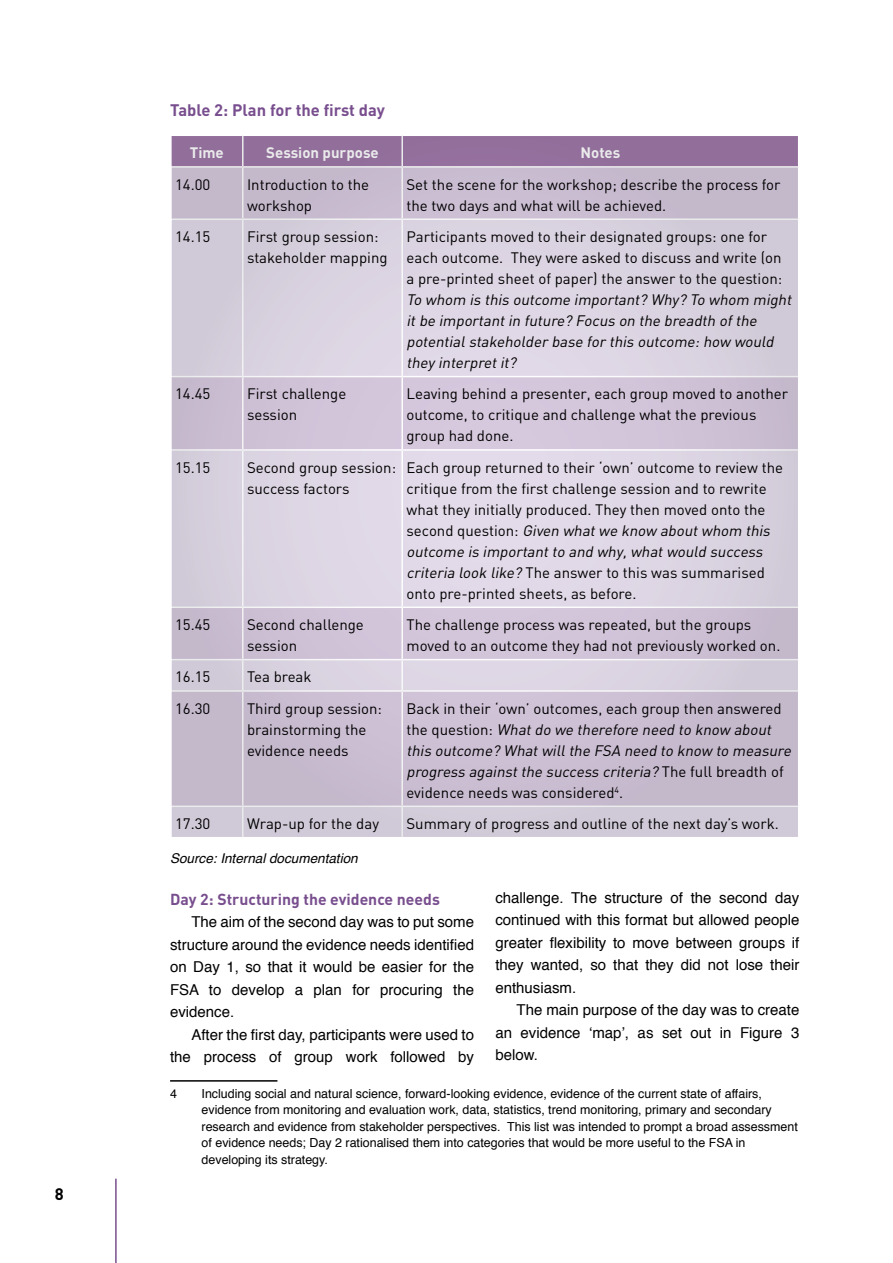
<style>
.page{position:relative;width:893px;height:1263px;background:#fff}
.page>*{position:absolute;margin:0;border:0;box-sizing:border-box;transform-origin:0 0}
.t1{font:700 16.5px "DIN";color:#784e8e}
.t2{font:700 16.5px "DIN";color:#000}
.t3{font:700 15.75px "DIN";color:#784e8e}
.t4{font:15px/21px "DIN";color:#000}
.t5{font:15px/22.5px "Helvetica";color:#000;text-align:justify}
.t6{font:italic 15px/21px "DIN";color:#000}
.t7{font:700 15px "DIN";color:#fff}
.t8{font:italic 13.5px "Helvetica";color:#000}
.t9{font:12.45px/16.5px "Helvetica";color:#000}
.s1{font-style:italic}
.s2{font-style:normal}
</style>
<div class="page">
<hr style="left:115px;top:1179px;width:2px;height:84px;background:#784e8e">
<hr style="left:170px;top:1080px;width:107px;height:2px;background:#000">
<svg style="left:172px;top:136px;width:626px;height:701px;background:#d1c6d7"></svg>
<p class="t2" style="left:55px;top:1183px;width:10px">8</p>
<p class="t1" style="left:170px;top:99px;width:216px">Table 2: Plan for the first day</p>
<p class="t7" style="left:190px;top:143px;width:36px">Time</p>
<p class="t7" style="left:266px;top:143px;width:114px">Session purpose</p>
<p class="t7" style="left:581px;top:143px;width:41px">Notes</p>
<p class="t4" style="left:175px;top:174px;width:37px">14.00</p>
<p class="t4" style="left:247px;top:174px;width:124px">Introduction to the workshop</p>
<p class="t4" style="left:406px;top:174px;width:376px">Set the scene for the workshop; describe the process for the two days and what will be achieved.</p>
<p class="t4" style="left:175px;top:226px;width:37px">14.15</p>
<p class="t4" style="left:247px;top:226px;width:142px">First group session: stakeholder mapping</p>
<p class="t4" style="left:406px;top:226px;width:377px">Participants moved to their designated groups: one for each outcome. They were asked to discuss and write (on a pre-printed sheet of paper) the answer to the question:</p>
<p class="t6" style="left:406px;top:289px;width:390px">To whom is this outcome important? Why? To whom might it be important in future? Focus on the breadth of the potentialstakeholder base for this outcome:how would they interpret it?</p>
<p class="t4" style="left:175px;top:383px;width:37px">14.45</p>
<p class="t4" style="left:247px;top:383px;width:101px">First challenge session</p>
<p class="t4" style="left:406px;top:383px;width:383px">Leaving behind a presenter, each group moved to another outcome, to critique and challenge what the previous group had done.</p>
<p class="t4" style="left:175px;top:457px;width:37px">15.15</p>
<p class="t4" style="left:247px;top:457px;width:151px">Second group session: success factors</p>
<p class="t4" style="left:406px;top:457px;width:378px">Each group returned to their ‘own’ outcome to review the critique from the first challenge session and to rewrite what they initially produced. They then moved onto the<br>s e c o n d q u e st i o n : <span class="s1">Given whatwe know aboutwhom this outcome is importantto and why,whatwould success criterialooklike?</span> The answer to this was summarised onto pre-printed sheets, as before.</p>
<p class="t4" style="left:175px;top:614px;width:37px">15.45</p>
<p class="t4" style="left:247px;top:614px;width:118px">Second challenge session</p>
<p class="t4" style="left:406px;top:614px;width:375px">The challenge process was repeated, but the groups moved to an outcome they had not previously worked on.</p>
<p class="t4" style="left:175px;top:666px;width:37px">16.15</p>
<p class="t4" style="left:247px;top:666px;width:66px">Tea break</p>
<p class="t4" style="left:175px;top:698px;width:37px">16.30</p>
<p class="t4" style="left:247px;top:698px;width:137px">Third group session: brainstorming the evidence needs</p>
<p class="t6" style="left:406px;top:698px;width:389px"><span class="s2">Back in their ‘own’ outcomes, each group then answered<br>t h e q u e s t i o n :</span> Whatdo we therefore need to know about this outcome? What will the FSA need to know to measure progress against the success criteria? <span class="s2">T h e f u l l b re a d t h o f evidence needs was considered</span><sup>4</sup><span class="s2">.</span></p>
<p class="t4" style="left:175px;top:813px;width:37px">17.30</p>
<p class="t4" style="left:247px;top:813px;width:134px">Wrap-up for the day</p>
<p class="t4" style="left:406px;top:813px;width:374px">Summary of progress and outline of the next day’s work.</p>
<p class="t8" style="left:170px;top:848px;width:189px">Source: Internal documentation</p>
<p class="t3" style="left:170px;top:889px;width:271px">Day 2: Structuring the evidence needs</p>
<p class="t5" style="left:170px;top:911px;width:306px;text-indent:21px">The aim of the second day was to put some structure around the evidence needs identified on Day 1, so that it would be easier for the FSA to develop a plan for procuring the evidence.</p>
<p class="t5" style="left:170px;top:1024px;width:306px;text-align:right">After the first day, participants were used to the process of group work followed by</p>
<p class="t5" style="left:495px;top:887px;width:306px">challenge. The structure of the second day continued with this format but allowed people greater flexibility to move between groups if they wanted, so that they did not lose their enthusiasm.</p>
<p class="t5" style="left:495px;top:999px;width:306px;text-indent:21px">The main purpose of the day was to create an evidence ‘map’, as set out in Figure 3 below.</p>
<p class="t9" style="left:170px;top:1086px;width:8px">4</p>
<p class="t9" style="left:202px;top:1086px;width:598px">Including social and natural science, forward-looking evidence, evidence of the current state of affairs, evidence from monitoring and evaluation work, data, statistics, trend monitoring, primary and secondary research and evidence from stakeholder perspectives. This list was intended to prompt a broad assessment of evidence needs; Day 2 rationalised them into categories that would be more useful to the FSA in developing its strategy.</p>
</div>
